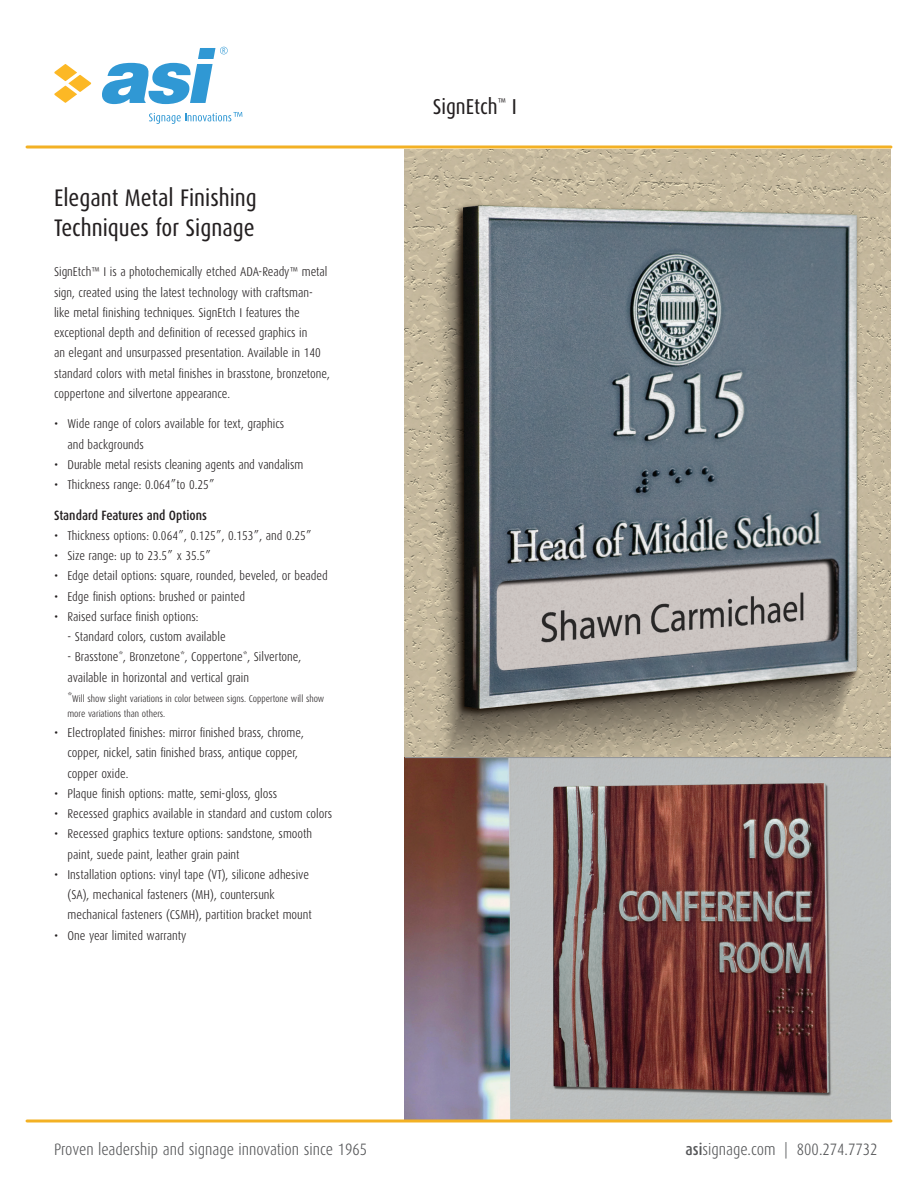
<style>
.page{position:relative;width:918px;height:1188px;background:#fff}
.page>*{position:absolute;margin:0;border:0;box-sizing:border-box;transform-origin:0 0}
.MOD_Body_Header{font:24px/30px "Dax Condensed";color:#231f20}
.MOD_Title{font:21.6px "Dax Condensed";color:#231f20}
.t1{font:300 16.5px "Dax Condensed";color:#57585a}
.MOD_Bullet_Title_sm{font:500 13.5px "Dax Condensed";color:#231f20}
.Body_Copy{font:300 12.75px/20.2px "Dax Condensed";color:#231f20}
.t2{font:300 9.75px/15px "Dax Condensed";color:#231f20}
.s1{font-size:12.75px}
.s2{font-weight:500}
</style>
<div class="page">
<img style="left:405px;top:148px;width:486px;height:609px">
<img style="left:405px;top:758px;width:486px;height:361px">
<hr style="left:405px;top:757px;width:486px;height:1px;background:#939598">
<svg style="left:54px;top:64px;width:38px;height:39px"></svg>
<svg style="left:102px;top:47px;width:126px;height:57px"></svg>
<svg style="left:149px;top:112px;width:93px;height:12px"></svg>
<hr style="left:27px;top:146px;width:864px;height:2px;background:#f3b124">
<hr style="left:27px;top:1119px;width:864px;height:3px;background:#f3b124">
<p class="MOD_Body_Header" style="left:54px;top:183px;width:204px">Elegant Metal Finishing<br>Techniques for Signage</p>
<p class="Body_Copy" style="left:54px;top:262px;width:277px">SignEtch™ I is a photochemically etched ADA-Ready™ metal sign, created using the latest technology with craftsman&shy;like metal finishing techniques. SignEtch I features the exceptional depth and definition of recessed graphics in<br>an elegant and unsurpassed presentation. Available in 140 standard colors with metal finishes in brasstone, bronzetone, coppertone and silvertone appearance.</p>
<p class="Body_Copy" style="left:68px;top:414px;width:218px;text-indent:-14px">• Wide range of colors available for text, graphics and backgrounds</p>
<p class="Body_Copy" style="left:54px;top:455px;width:251px">• Durable metal resists cleaning agents and vandalism</p>
<p class="Body_Copy" style="left:54px;top:475px;width:162px">• Thickness range: 0.064”to 0.25”</p>
<p class="MOD_Bullet_Title_sm" style="left:54px;top:508px;width:154px">Standard Features and Options</p>
<p class="Body_Copy" style="left:54px;top:526px;width:259px">• Thickness options: 0.064”, 0.125”, 0.153”, and 0.25”</p>
<p class="Body_Copy" style="left:54px;top:546px;width:159px">• Size range: up to 23.5” x 35.5”</p>
<p class="Body_Copy" style="left:54px;top:566px;width:275px">• Edge detail options: square, rounded, beveled, or beaded</p>
<p class="Body_Copy" style="left:54px;top:586px;width:193px">• Edge finish options: brushed or painted</p>
<p class="Body_Copy" style="left:54px;top:607px;width:146px">• Raised surface finish options:</p>
<p class="Body_Copy" style="left:68px;top:627px;width:160px">- Standard colors, custom available</p>
<p class="Body_Copy" style="left:68px;top:647px;width:235px">- Brasstone*, Bronzetone*, Coppertone*, Silvertone, available in horizontal and vertical grain</p>
<p class="t2" style="left:68px;top:691px;width:258px"><span class="s1">*</span>Will show slight variations in color between signs. Coppertone will show more variations than others.</p>
<p class="Body_Copy" style="left:68px;top:723px;width:238px;text-indent:-14px">• Electroplated finishes: mirror finished brass, chrome, copper, nickel, satin finished brass, antique copper, copper oxide.</p>
<p class="Body_Copy" style="left:54px;top:784px;width:225px">• Plaque finish options: matte, semi-gloss, gloss</p>
<p class="Body_Copy" style="left:54px;top:804px;width:280px">• Recessed graphics available in standard and custom colors</p>
<p class="Body_Copy" style="left:68px;top:824px;width:246px;text-indent:-14px">• Recessed graphics texture options: sandstone, smooth paint, suede paint, leather grain paint</p>
<p class="Body_Copy" style="left:68px;top:865px;width:246px;text-indent:-14px">• Installation options: vinyl tape (VT), silicone adhesive (SA), mechanical fasteners (MH), countersunk mechanical fasteners (CSMH), partition bracket mount</p>
<p class="Body_Copy" style="left:54px;top:925px;width:134px">• One year limited warranty</p>
<p class="MOD_Title" style="left:433px;top:95px;width:86px">SignEtch<sup>™</sup> I</p>
<p class="t1" style="left:54px;top:1140px;width:315px">Proven leadership and signage innovation since 1965</p>
<p class="t1" style="left:686px;top:1140px;width:193px"><span class="s2">asi</span>signage.com | 800.274.7732</p>
</div>
